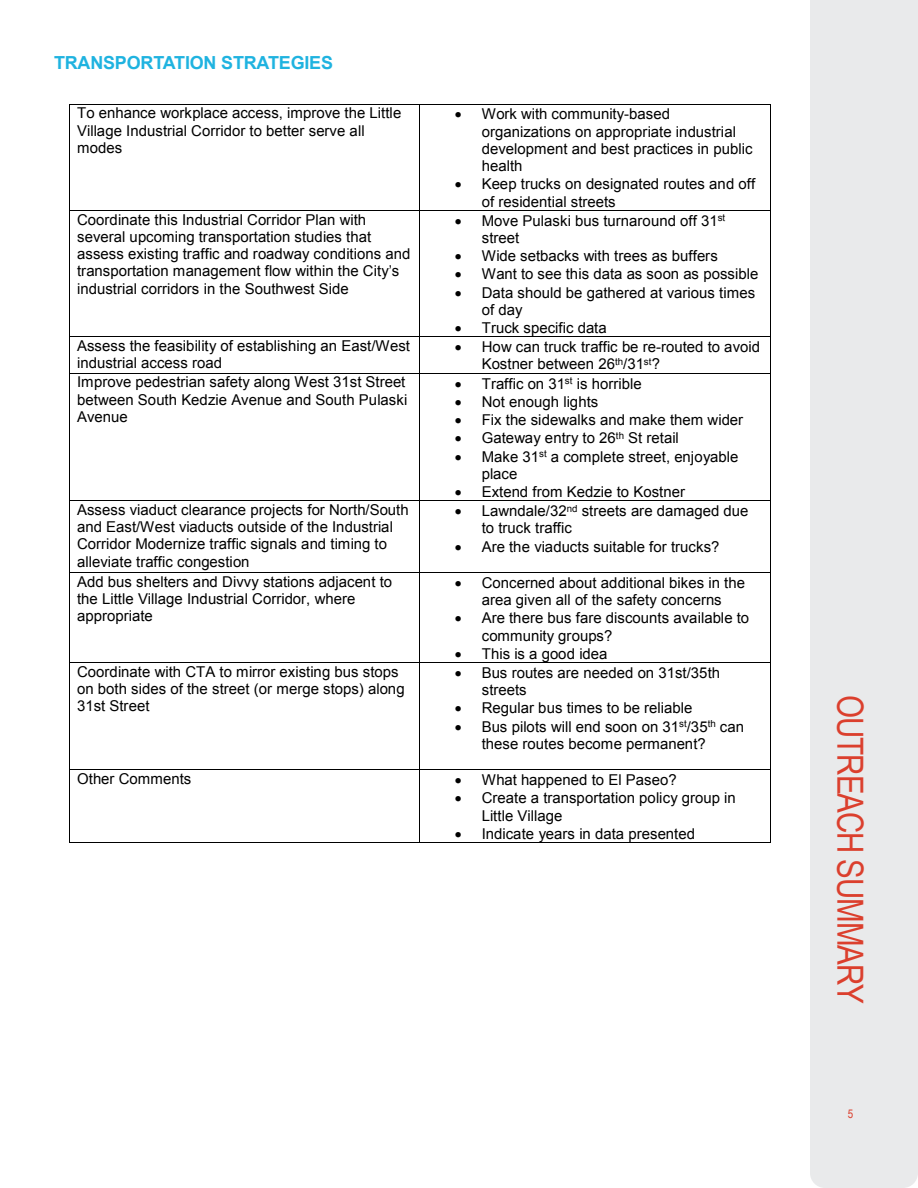
<style>
.page{position:relative;width:918px;height:1188px;background:#fff}
.page>*{position:absolute;margin:0;border:0;box-sizing:border-box;transform-origin:0 0}
.t1{font:36px "Arial Narrow";letter-spacing:-.03em;color:#db3f2d}
.t2{font:700 18px "Arial";letter-spacing:-.01em;color:#1fb3e0}
.t3{font:15px/17.2px "Arial";color:#000}
.t4{font:12px "Arial Narrow";color:#db3f2d}
</style>
<div class="page">
<div style="left:810px;top:0;width:108px;height:1188px;background:#e9eaeb"></div>
<div style="left:810px;top:23px;width:81px;height:375px;background:#e9eaeb"></div>
<hr style="left:69px;top:104px;width:350px;height:1px;background:#000">
<hr style="left:420px;top:104px;width:350px;height:1px;background:#000">
<hr style="left:69px;top:105px;width:1px;height:105px;background:#000">
<hr style="left:419px;top:105px;width:1px;height:105px;background:#000">
<hr style="left:770px;top:105px;width:1px;height:105px;background:#000">
<hr style="left:69px;top:210px;width:350px;height:1px;background:#000">
<hr style="left:420px;top:210px;width:350px;height:1px;background:#000">
<hr style="left:69px;top:211px;width:1px;height:126px;background:#000">
<hr style="left:419px;top:211px;width:1px;height:126px;background:#000">
<hr style="left:770px;top:211px;width:1px;height:126px;background:#000">
<hr style="left:69px;top:337px;width:350px;height:1px;background:#000">
<hr style="left:420px;top:337px;width:350px;height:1px;background:#000">
<hr style="left:69px;top:337px;width:1px;height:36px;background:#000">
<hr style="left:419px;top:337px;width:1px;height:36px;background:#000">
<hr style="left:770px;top:337px;width:1px;height:36px;background:#000">
<hr style="left:69px;top:373px;width:350px;height:1px;background:#000">
<hr style="left:420px;top:373px;width:350px;height:1px;background:#000">
<hr style="left:69px;top:374px;width:1px;height:126px;background:#000">
<hr style="left:419px;top:374px;width:1px;height:126px;background:#000">
<hr style="left:770px;top:374px;width:1px;height:126px;background:#000">
<hr style="left:69px;top:500px;width:350px;height:1px;background:#000">
<hr style="left:420px;top:500px;width:350px;height:1px;background:#000">
<hr style="left:69px;top:501px;width:1px;height:71px;background:#000">
<hr style="left:419px;top:501px;width:1px;height:71px;background:#000">
<hr style="left:770px;top:501px;width:1px;height:71px;background:#000">
<hr style="left:69px;top:572px;width:350px;height:1px;background:#000">
<hr style="left:420px;top:572px;width:350px;height:1px;background:#000">
<hr style="left:69px;top:573px;width:1px;height:89px;background:#000">
<hr style="left:419px;top:573px;width:1px;height:89px;background:#000">
<hr style="left:770px;top:573px;width:1px;height:89px;background:#000">
<hr style="left:69px;top:662px;width:350px;height:1px;background:#000">
<hr style="left:420px;top:662px;width:350px;height:1px;background:#000">
<hr style="left:69px;top:663px;width:1px;height:106px;background:#000">
<hr style="left:419px;top:663px;width:1px;height:106px;background:#000">
<hr style="left:770px;top:663px;width:1px;height:106px;background:#000">
<hr style="left:69px;top:769px;width:350px;height:1px;background:#000">
<hr style="left:420px;top:769px;width:350px;height:1px;background:#000">
<hr style="left:69px;top:770px;width:1px;height:72px;background:#000">
<hr style="left:69px;top:842px;width:350px;height:1px;background:#000">
<hr style="left:419px;top:770px;width:1px;height:72px;background:#000">
<hr style="left:420px;top:842px;width:350px;height:1px;background:#000">
<hr style="left:770px;top:770px;width:1px;height:72px;background:#000">
<p class="t2" style="left:54px;top:51px;width:281px">TRANSPORTATION STRATEGIES</p>
<p class="t3" style="left:77px;top:105px;width:326px">To enhance workplace access, improve the Little<br>Village Industrial Corridor to better serve all modes</p>
<p class="t3" style="left:482px;top:106px;width:272px;text-indent:-27px">• Work with community-based organizations on appropriate industrial development and best practices in public health</p>
<p class="t3" style="left:482px;top:176px;width:275px;text-indent:-27px">• Keep trucks on designated routes and off of residential streets</p>
<p class="t3" style="left:77px;top:211px;width:335px">Coordinate this Industrial Corridor Plan with several upcoming transportation studies that assess existing traffic and roadway conditions and transportation management flow within the City’s industrial corridors in the Southwest Side</p>
<p class="t3" style="left:482px;top:212px;width:245px;text-indent:-27px">• Move Pulaski bus turnaround off 31<sup>st </sup>street</p>
<p class="t3" style="left:455px;top:248px;width:265px">• Wide setbacks with trees as buffers</p>
<p class="t3" style="left:455px;top:266px;width:305px">• Want to see this data as soon as possible</p>
<p class="t3" style="left:482px;top:284px;width:275px;text-indent:-27px">• Data should be gathered at various times of day</p>
<p class="t3" style="left:455px;top:320px;width:153px">• Truck specific data</p>
<p class="t3" style="left:77px;top:338px;width:334px">Assess the feasibility of establishing an East/West industrial access road</p>
<p class="t3" style="left:482px;top:339px;width:280px;text-indent:-27px">• How can truck traffic be re-routed to avoid<br>Kostner between 26<sup>th</sup>/31<sup>st</sup>?</p>
<p class="t3" style="left:77px;top:374px;width:332px">Improve pedestrian safety along West 31st Street between South Kedzie Avenue and South Pulaski<br>Avenue</p>
<p class="t3" style="left:455px;top:375px;width:189px">• Traffic on 31<sup>st</sup> is horrible</p>
<p class="t3" style="left:455px;top:393px;width:145px">• Not enough lights</p>
<p class="t3" style="left:455px;top:411px;width:290px">• Fix the sidewalks and make them wider</p>
<p class="t3" style="left:455px;top:430px;width:226px">• Gateway entry to 26<sup>th</sup> St retail</p>
<p class="t3" style="left:482px;top:448px;width:258px;text-indent:-27px">• Make 31<sup>st</sup> a complete street, enjoyable place</p>
<p class="t3" style="left:455px;top:483px;width:232px">• Extend from Kedzie to Kostner</p>
<p class="t3" style="left:77px;top:501px;width:333px">Assess viaduct clearance projects for North/South and East/West viaducts outside of the Industrial Corridor Modernize traffic signals and timing to alleviate traffic congestion</p>
<p class="t3" style="left:482px;top:503px;width:268px;text-indent:-27px">• Lawndale/32<sup>nd</sup> streets are damaged due to truck traffic</p>
<p class="t3" style="left:455px;top:538px;width:266px">• Are the viaducts suitable for trucks?</p>
<p class="t3" style="left:77px;top:573px;width:316px">Add bus shelters and Divvy stations adjacent to the Little Village Industrial Corridor, where appropriate</p>
<p class="t3" style="left:455px;top:574px;width:292px;text-align:center">• Concerned about additional bikes in the area given all of the safety concerns</p>
<p class="t3" style="left:482px;top:610px;width:269px;text-indent:-27px">• Are there bus fare discounts available to community groups?</p>
<p class="t3" style="left:455px;top:645px;width:154px">• This is a good idea</p>
<p class="t3" style="left:77px;top:663px;width:329px">Coordinate with CTA to mirror existing bus stops on both sides of the street (or merge stops) along<br>31st Street</p>
<p class="t3" style="left:482px;top:664px;width:240px;text-indent:-27px">• Bus routes are needed on 31st/35th streets</p>
<p class="t3" style="left:455px;top:700px;width:239px">• Regular bus times to be reliable</p>
<p class="t3" style="left:482px;top:718px;width:264px;text-indent:-27px">• Bus pilots will end soon on 31<sup>st</sup>/35<sup>th</sup> can these routes become permanent?</p>
<p class="t3" style="left:77px;top:770px;width:116px">Other Comments</p>
<p class="t3" style="left:455px;top:771px;width:223px">• What happened to El Paseo?</p>
<p class="t3" style="left:482px;top:790px;width:256px;text-indent:-27px">• Create a transportation policy group in<br>Little Village</p>
<p class="t3" style="left:455px;top:825px;width:242px">• Indicate years in data presented</p>
<h1 class="t1" style="left:876px;top:695px;width:310px;rotate:90deg">OUTREACH SUMMARY</h1>
<p class="t4" style="left:848px;top:1105px;width:7px">5</p>
</div>
